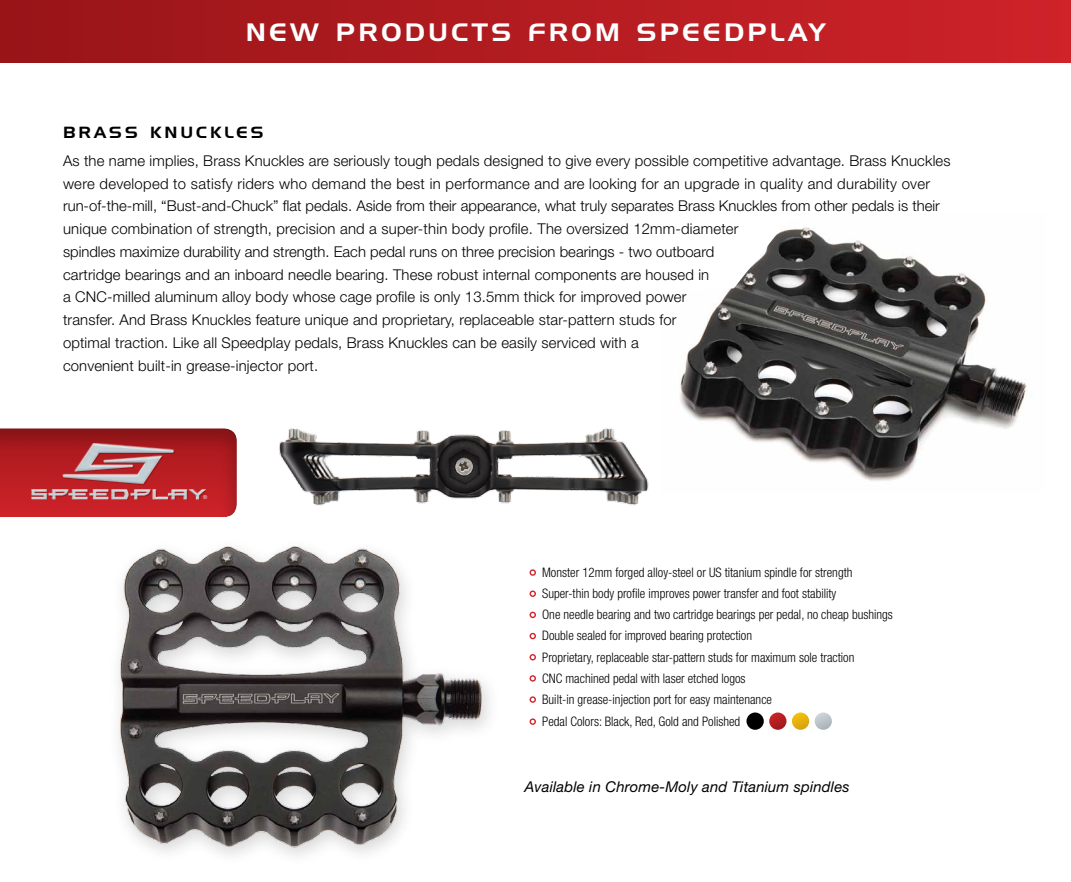
<style>
.page{position:relative;width:1071px;height:882px;background:#fff}
.page>*{position:absolute;margin:0;border:0;box-sizing:border-box;transform-origin:0 0}
.t1{font:24.5px "Handel Gothic BT";letter-spacing:.13em;color:#fff;scale:1.06 1}
.t2{font:15.75px "Handel Gothic BT";letter-spacing:.18em;color:#000;scale:1.06 1}
.t3{font:300 14.88px/22.8px "Helvetica Neue LT Std";letter-spacing:.01em;color:#000}
.t4{font:italic 14.88px "Helvetica Neue LT Std";letter-spacing:.01em;color:#000}
.t5{font:300 condensed 13.12px/21.3px "Helvetica Neue LT Std";color:#000}
.t6{font:300 5.42px "Helvetica Neue LT Std";color:#fff}
</style>
<div class="page">
<div style="left:0;top:0;width:1071px;height:63px;background:linear-gradient(to right,#981518,#ce2329)"></div>
<div style="left:0;top:428px;width:240px;height:91px;background:#000;opacity:.2"></div>
<div style="left:31px;top:443px;width:175px;height:57px;background:#fff;opacity:.75"></div>
<div style="left:31px;top:450px;width:175px;height:50px;background:#000;opacity:.35"></div>
<img style="left:680px;top:227px;width:352px;height:255px">
<img style="left:279px;top:428px;width:370px;height:78px">
<img style="left:118px;top:546px;width:372px;height:310px">
<div style="left:530px;top:569px;width:6px;height:7px;border:1px solid #d2232a;border-radius:50%"></div>
<svg style="left:530px;top:591px;width:6px;height:6px"></svg>
<svg style="left:530px;top:612px;width:6px;height:6px"></svg>
<svg style="left:530px;top:633px;width:6px;height:6px"></svg>
<svg style="left:530px;top:654px;width:6px;height:6px"></svg>
<div style="left:530px;top:675px;width:6px;height:7px;border:1px solid #d2232a;border-radius:50%"></div>
<div style="left:530px;top:696px;width:6px;height:7px;border:1px solid #d2232a;border-radius:50%"></div>
<div style="left:530px;top:718px;width:6px;height:7px;border:1px solid #d2232a;border-radius:50%"></div>
<svg style="left:769px;top:713px;width:18px;height:17px"></svg>
<div style="left:747px;top:713px;width:17px;height:17px;background:#000;border-radius:50%"></div>
<svg style="left:815px;top:713px;width:17px;height:17px"></svg>
<svg style="left:792px;top:713px;width:17px;height:17px"></svg>
<h1 class="t1" style="left:246px;top:17px;width:548px">NEW PRODUCTS FROM SPEEDPLAY</h1>
<p class="t2" style="left:63px;top:123px;width:191px">BRASS KN UCKLES</p>
<p class="t3" style="left:63px;top:149px;width:889px">As the name implies, Brass Knuckles are seriously tough pedals designed to give every possible competitive advantage. Brass Knuckles were developed to satisfy riders who demand the best in performance and are looking for an upgrade in quality and durability over run-of-the-mill, “Bust-and-Chuck” flat pedals. Aside from their appearance, what truly separates Brass Knuckles from other pedals is their unique combination of strength, precision and a super-thin body profile. The oversized 12mm-diameter<br>spindles maximize durability and strength. Each pedal runs on three precision bearings - two outboard<br>cartridge bearings and an inboard needle bearing. These robust internal components are housed in<br>a CNC-milled aluminum alloy body whose cage profile is only 13.5mm thick for improved power<br>transfer. And Brass Knuckles feature unique and proprietary, replaceable star-pattern studs for<br>optimal traction. Like all Speedplay pedals, Brass Knuckles can be easily serviced with a<br>convenient built-in grease-injector port.</p>
<p class="t6" style="left:203px;top:494px;width:6px">®</p>
<p class="t5" style="left:542px;top:562px;width:352px">Monster 12mm forged alloy-steel or US titanium spindle for strength Super-thin body profile improves power transfer and foot stability<br>One needle bearing and two cartridge bearings per pedal, no cheap bushings Double sealed for improved bearing protection<br>Proprietary, replaceable star-pattern studs for maximum sole traction<br>CNC machined pedal with laser etched logos<br>Built-in grease-injection port for easy maintenance<br>Pedal Colors: Black, Red, Gold and Polished</p>
<p class="t4" style="left:524px;top:778px;width:327px">Available in Chrome-Moly and Titanium spindles</p>
</div>
